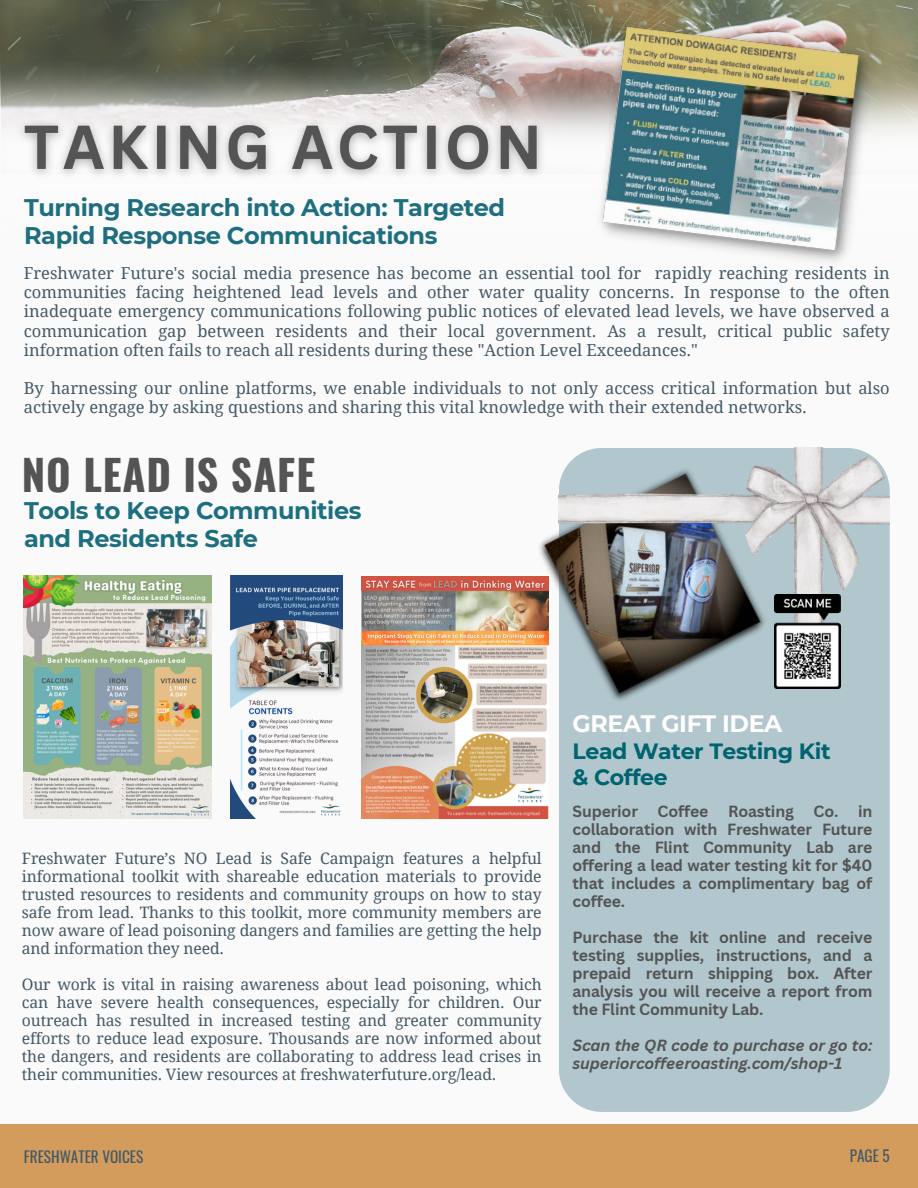
<style>
.page{position:relative;width:918px;height:1188px;background:#fafafa}
.page>*{position:absolute;margin:0;border:0;box-sizing:border-box;transform-origin:0 0}
.t1{font:700 42px "Oswald";letter-spacing:.02em;color:#545454}
.t2{font:700 24px/28.2px "Montserrat";letter-spacing:-.015em;color:#1d6f80}
.t3{font:700 23.7px "Montserrat";letter-spacing:-.015em;color:#fff}
.t4{font:700 22.05px "Montserrat";letter-spacing:-.015em;color:#006370}
.t5{font:16.5px/19.2px "Droid Serif";color:#435967;text-align:justify}
.t6{font:15.75px/18px "Droid Serif";letter-spacing:-.01em;color:#435967;text-align:justify}
.t7{font:700 15.75px/18px "Canva Sans";letter-spacing:-.01em;color:#545454;text-align:justify}
.t8{font:italic 700 15.75px/18px "Canva Sans";letter-spacing:-.01em;color:#545454}
.t9{font:15.3px "Oswald";color:#435967}
</style>
<div class="page">
<div style="left:0;top:1124px;width:918px;height:64px;background:#d49c5c"></div>
<img style="left:0;top:0;width:918px;height:50px">
<svg style="left:0;top:50px;width:918px;height:83px;background:#8a897d"></svg>
<div style="left:559px;top:639px;width:331px;height:473px;background:#b1c7cd"></div>
<img style="left:24px;top:576px;width:188px;height:243px">
<img style="left:362px;top:577px;width:187px;height:241px">
<img style="left:231px;top:576px;width:111px;height:243px">
<img style="left:529px;top:494px;width:246px;height:216px">
<img style="left:559px;top:448px;width:331px;height:191px">
<img style="left:775px;top:594px;width:66px;height:94px">
<img style="left:590px;top:12px;width:291px;height:249px">
<img style="left:10px;top:104px;width:542px;height:72px">
<p class="t2" style="left:24px;top:193px;width:483px">Turning Research into Action: Targeted<br>Rapid Response Communications</p>
<p class="t5" style="left:24px;top:264px;width:867px">Freshwater Future's social media presence has become an essential tool for rapidly reaching residents in communities facing heightened lead levels and other water quality concerns. In response to the often inadequate emergency communications following public notices of elevated lead levels, we have observed a communication gap between residents and their local government. As a result, critical public safety information often fails to reach all residents during these "Action Level Exceedances."</p>
<p class="t5" style="left:24px;top:379px;width:867px">By harnessing our online platforms, we enable individuals to not only access critical information but also actively engage by asking questions and sharing this vital knowledge with their extended networks.</p>
<p class="t1" style="left:22px;top:442px;width:295px">NO LEAD IS SAFE</p>
<p class="t2" style="left:24px;top:496px;width:339px">Tools to Keep Communities and Residents Safe</p>
<p class="t6" style="left:22px;top:850px;width:521px">Freshwater Future’s NO Lead is Safe Campaign features a helpful informational toolkit with shareable education materials to provide trusted resources to residents and community groups on how to stay safe from lead. Thanks to this toolkit, more community members are now aware of lead poisoning dangers and families are getting the help and information they need.</p>
<p class="t6" style="left:22px;top:976px;width:521px">Our work is vital in raising awareness about lead poisoning, which can have severe health consequences, especially for children. Our outreach has resulted in increased testing and greater community efforts to reduce lead exposure. Thousands are now informed about the dangers, and residents are collaborating to address lead crises in their communities. View resources at freshwaterfuture.org/lead.</p>
<p class="t3" style="left:573px;top:709px;width:211px">GREAT GIFT IDEA</p>
<p class="t4" style="left:573px;top:737px;width:260px">Lead Water Testing Kit</p>
<p class="t4" style="left:573px;top:763px;width:97px">&amp; Coffee</p>
<p class="t7" style="left:573px;top:802px;width:301px">Superior Coffee Roasting Co. in collaboration with Freshwater Future and the Flint Community Lab are offering a lead water testing kit for $40 that includes a complimentary bag of coffee.</p>
<p class="t7" style="left:573px;top:928px;width:301px">Purchase the kit online and receive testing supplies, instructions, and a prepaid return shipping box. After analysis you will receive a report from the Flint Community Lab.</p>
<p class="t8" style="left:573px;top:1036px;width:301px">Scan the QR code to purchase or go to: superiorcoffeeroasting.com/shop-1</p>
<p class="t9" style="left:24px;top:1144px;width:121px">FRESHWATER VOICES</p>
<p class="t9" style="left:850px;top:1143px;width:42px">PAGE 5</p>
</div>
